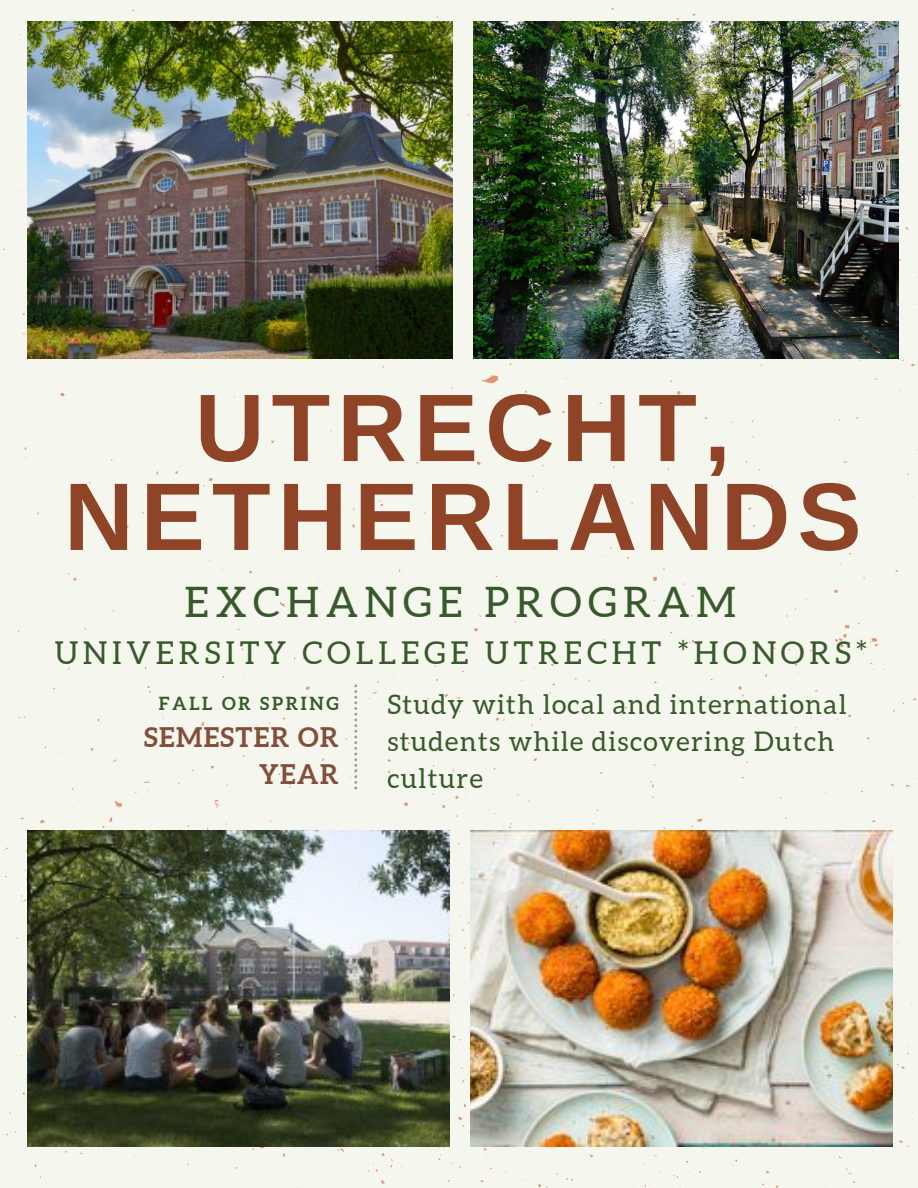
<style>
.page{position:relative;width:918px;height:1188px;background:#f5f6ed}
.page>*{position:absolute;margin:0;border:0;box-sizing:border-box;transform-origin:0 0}
.t1{font:700 96px/88.8px "Arimo";letter-spacing:.075em;color:#8f4428;text-align:center}
.t2{font:42px "Aleo";letter-spacing:.15em;color:#37592b}
.t3{font:31.5px "Aleo";letter-spacing:.15em;color:#37592b}
.t4{font:27px/37.2px "Aleo";letter-spacing:.05em;color:#37592b}
.t5{font:700 27px/37.2px "Aleo";letter-spacing:.05em;color:#824f3c;text-align:right}
.t6{font:700 18px "Aleo";letter-spacing:.15em;color:#37592b}
</style>
<div class="page">
<img style="left:473px;top:21px;width:425px;height:338px">
<img style="left:28px;top:21px;width:425px;height:338px">
<svg style="left:354px;top:684px;width:3px;height:105px"></svg>
<img style="left:28px;top:831px;width:421px;height:316px">
<img style="left:471px;top:831px;width:422px;height:316px">
<p class="t1" style="left:64px;top:383px;width:799px">UTRECHT,<br>NETHERLANDS</p>
<p class="t2" style="left:184px;top:578px;width:553px">EXCHANGE PROGRAM</p>
<p class="t3" style="left:55px;top:635px;width:814px">UNIVERSITY COLLEGE UTRECHT *HONORS*</p>
<p class="t6" style="left:159px;top:693px;width:181px">FALL OR SPRING</p>
<p class="t4" style="left:387px;top:686px;width:461px">Study with local and international students while discovering Dutch culture</p>
<p class="t5" style="left:144px;top:719px;width:196px">SEMESTER OR<br>YEAR</p>
</div>
